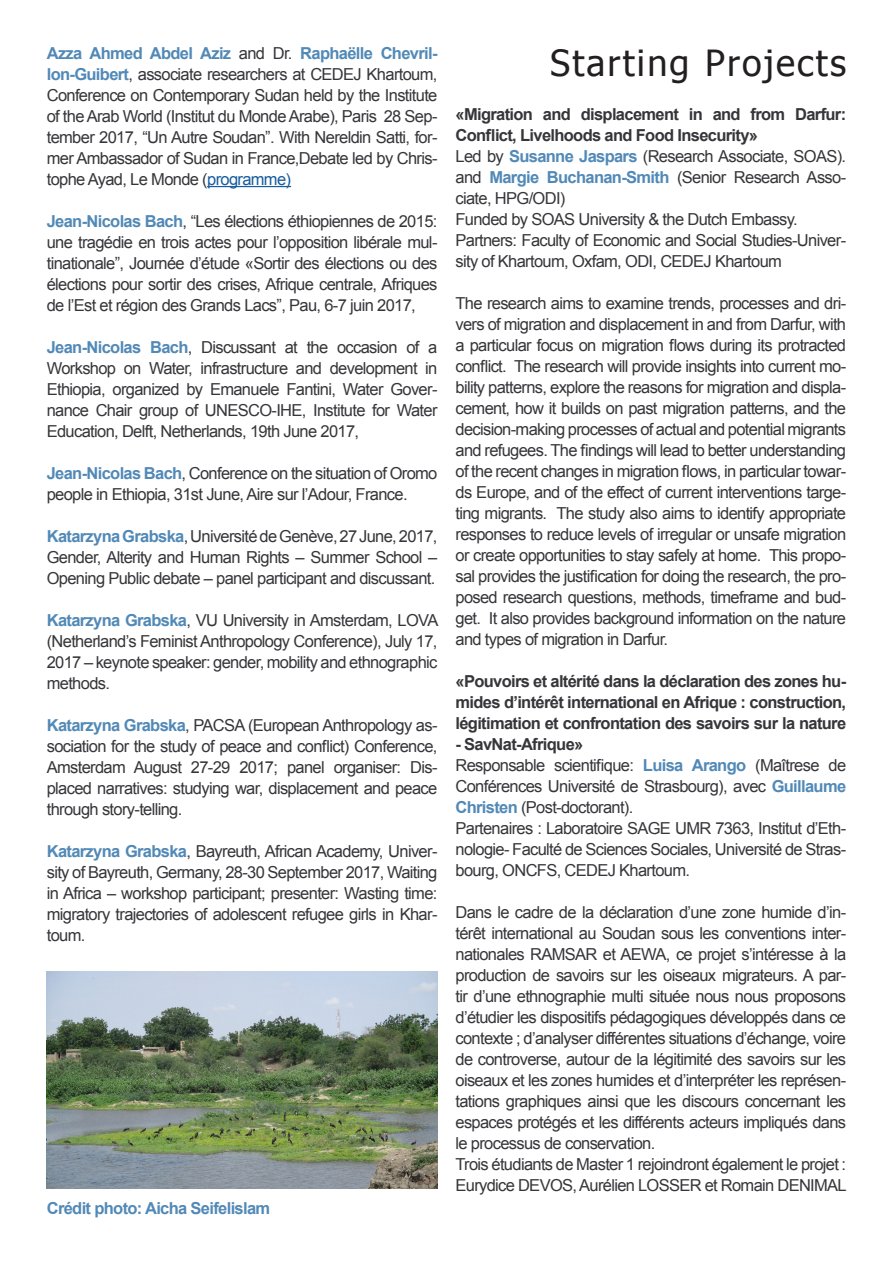
<style>
.page{position:relative;width:893px;height:1263px;background:#fff}
.page>*{position:absolute;margin:0;border:0;box-sizing:border-box;transform-origin:0 0}
.t1{font:36px "Tahoma";letter-spacing:.06em;color:#231f20}
.Corps_de_texte{font:16.5px/21px "Arial";letter-spacing:-.04em;color:#363539;text-align:justify}
.Corps_de_texte-2{font:700 16.5px/21px "Arial";letter-spacing:-.04em;color:#363539}
.Corps_de_texte-3{font:700 16.5px "Arial";letter-spacing:-.04em;color:#5189b7}
.s1{font-weight:700;color:#5189b7}
.s2{color:#175d9e}
</style>
<div class="page">
<hr style="left:207px;top:186px;width:84px;height:1px;background:#175d9e">
<img style="left:47px;top:971px;width:390px;height:217px">
<p class="Corps_de_texte" style="left:47px;top:43px;width:392px"><span class="s1">Azza Ahmed Abdel Aziz</span> and Dr. <span class="s1">Raphaëlle Chevril&shy;lon-Guibert</span>, associate researchers at CEDEJ Khartoum, Conference on Contemporary Sudan held by the Institute of the Arab World (Institut du Monde Arabe), Paris 28 Sep&shy;tember 2017, “Un Autre Soudan”. With Nereldin Satti, for&shy;mer Ambassador of Sudan in France,Debate led by Chris&shy;tophe Ayad, Le Monde (<span class="s2">programme)</span></p>
<p class="Corps_de_texte" style="left:47px;top:211px;width:392px"><span class="s1">Jean-Nicolas Bach</span>, “Les élections éthiopiennes de 2015: une tragédie en trois actes pour l’opposition libérale mul&shy;tinationale”, Journée d’étude «Sortir des élections ou des élections pour sortir des crises, Afrique centrale, Afriques de l’Est et région des Grands Lacs”, Pau, 6-7 juin 2017,</p>
<p class="Corps_de_texte" style="left:47px;top:337px;width:392px"><span class="s1">Jean-Nicolas Bach</span>, Discussant at the occasion of a Workshop on Water, infrastructure and development in Ethiopia, organized by Emanuele Fantini, Water Gover&shy;nance Chair group of UNESCO-IHE, Institute for Water Education, Delft, Netherlands, 19th June 2017,</p>
<p class="Corps_de_texte" style="left:47px;top:463px;width:392px"><span class="s1">Jean-Nicolas Bach</span>, Conference on the situation of Oromo people in Ethiopia, 31st June, Aire sur l’Adour, France.</p>
<p class="Corps_de_texte" style="left:47px;top:526px;width:392px"><span class="s1">Katarzyna Grabska</span>, Université de Genève, 27 June, 2017, Gender, Alterity and Human Rights – Summer School – Opening Public debate – panel participant and discussant.</p>
<p class="Corps_de_texte" style="left:47px;top:610px;width:393px"><span class="s1">Katarzyna Grabska</span>, VU University in Amsterdam, LOVA (Netherland’s Feminist Anthropology Conference), July 17, 2017 – keynote speaker: gender, mobility and ethnographic methods.</p>
<p class="Corps_de_texte" style="left:47px;top:715px;width:392px"><span class="s1">Katarzyna Grabska</span>, PACSA (European Anthropology as&shy;sociation for the study of peace and conflict) Conference, Amsterdam August 27-29 2017; panel organiser: Dis&shy;placed narratives: studying war, displacement and peace through story-telling.</p>
<p class="Corps_de_texte" style="left:47px;top:841px;width:392px"><span class="s1">Katarzyna Grabska</span>, Bayreuth, African Academy, Univer&shy;sity of Bayreuth, Germany, 28-30 September 2017, Waiting in Africa – workshop participant; presenter: Wasting time: migratory trajectories of adolescent refugee girls in Khar&shy;toum.</p>
<p class="Corps_de_texte-3" style="left:47px;top:1197px;width:225px">Crédit photo: Aicha Seifelislam</p>
<p class="t1" style="left:550px;top:38px;width:297px">Starting Projects</p>
<p class="Corps_de_texte-2" style="left:455px;top:104px;width:392px">«Migration and displacement in and from Darfur:<br>Conflict, Livelhoods and Food Insecurity»</p>
<p class="Corps_de_texte" style="left:455px;top:146px;width:392px">Led by <span class="s1">Susanne Jaspars</span> (Research Associate, SOAS). and <span class="s1">Margie Buchanan-Smith</span> (Senior Research Asso&shy;ciate, HPG/ODI)</p>
<p class="Corps_de_texte" style="left:455px;top:209px;width:344px">Funded by SOAS University &amp; the Dutch Embassy.</p>
<p class="Corps_de_texte" style="left:455px;top:230px;width:392px">Partners: Faculty of Economic and Social Studies-Univer&shy;sity of Khartoum, Oxfam, ODI, CEDEJ Khartoum</p>
<p class="Corps_de_texte" style="left:455px;top:293px;width:392px">The research aims to examine trends, processes and dri&shy;vers of migration and displacement in and from Darfur, with a particular focus on migration flows during its protracted conflict. The research will provide insights into current mo&shy;bility patterns, explore the reasons for migration and displa&shy;cement, how it builds on past migration patterns, and the decision-making processes of actual and potential migrants and refugees. The findings will lead to better understanding of the recent changes in migration flows, in particular towar&shy;ds Europe, and of the effect of current interventions targe&shy;ting migrants. The study also aims to identify appropriate responses to reduce levels of irregular or unsafe migration or create opportunities to stay safely at home. This propo&shy;sal provides the justification for doing the research, the pro&shy;posed research questions, methods, timeframe and bud&shy;get. It also provides background information on the nature and types of migration in Darfur.</p>
<p class="Corps_de_texte-2" style="left:455px;top:671px;width:392px;text-align:justify">«Pouvoirs et altérité dans la déclaration des zones hu&shy;mides d’intérêt international en Afrique : construction, légitimation et confrontation des savoirs sur la nature</p>
<p class="Corps_de_texte-2" style="left:455px;top:734px;width:129px">- SavNat-Afrique»</p>
<p class="Corps_de_texte" style="left:455px;top:755px;width:392px">Responsable scientifique: <span class="s1">Luisa Arango</span> (Maîtrese de Conférences Université de Strasbourg), avec <span class="s1">Guillaume Christen</span> (Post-doctorant).</p>
<p class="Corps_de_texte" style="left:455px;top:818px;width:392px">Partenaires : Laboratoire SAGE UMR 7363, Institut d’Eth&shy;nologie- Faculté de Sciences Sociales, Université de Stras&shy;bourg, ONCFS, CEDEJ Khartoum.</p>
<p class="Corps_de_texte" style="left:455px;top:902px;width:392px">Dans le cadre de la déclaration d’une zone humide d’in&shy;térêt international au Soudan sous les conventions inter&shy;nationales RAMSAR et AEWA, ce projet s’intéresse à la production de savoirs sur les oiseaux migrateurs. A par&shy;tir d’une ethnographie multi située nous nous proposons d’étudier les dispositifs pédagogiques développés dans ce contexte ; d’analyser différentes situations d’échange, voire de controverse, autour de la légitimité des savoirs sur les oiseaux et les zones humides et d’interpréter les représen&shy;tations graphiques ainsi que les discours concernant les espaces protégés et les différents acteurs impliqués dans le processus de conservation.</p>
<p class="Corps_de_texte" style="left:455px;top:1154px;width:393px">Trois étudiants de Master 1 rejoindront également le projet :<br>Eurydice DEVOS, Aurélien LOSSER et Romain DENIMAL</p>
</div>
